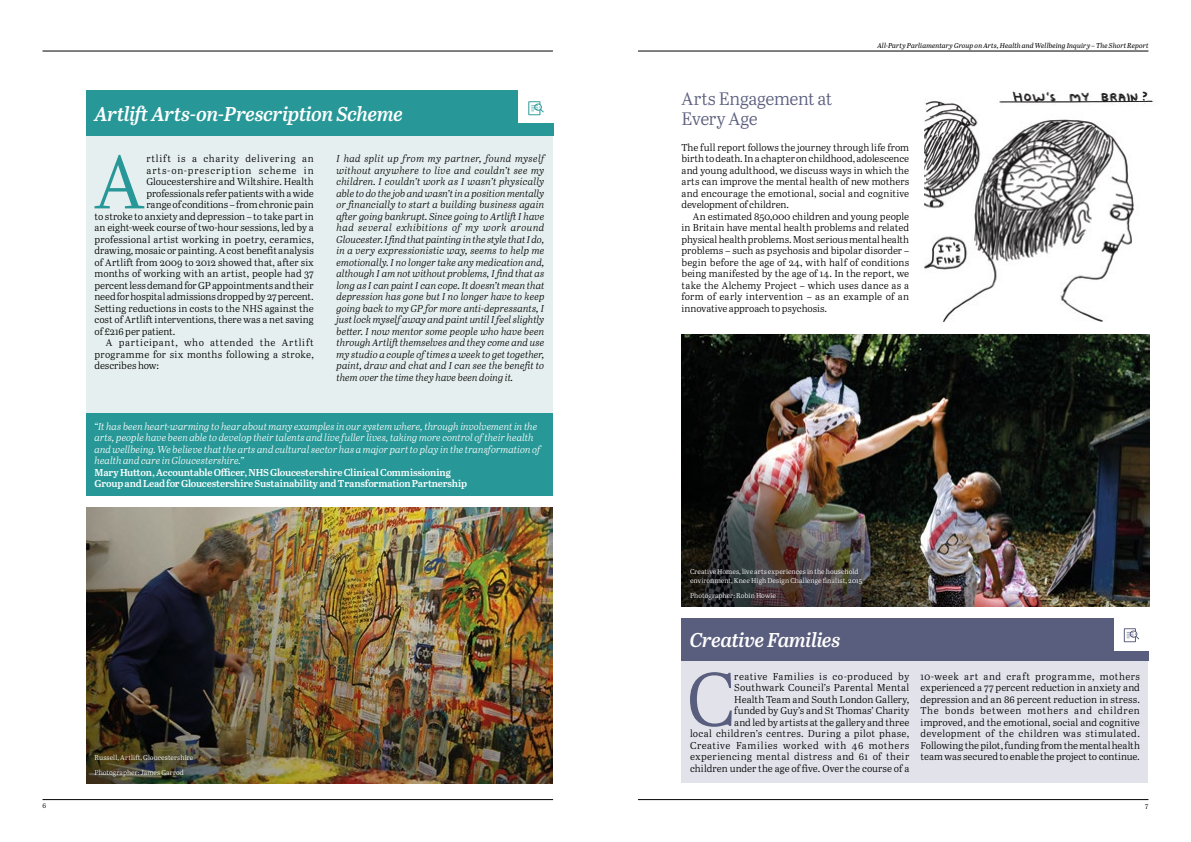
<style>
.page{position:relative;width:1191px;height:842px;background:#fff}
.page>*{position:absolute;margin:0;border:0;box-sizing:border-box;transform-origin:0 0}
.t1{font:75.7px "Abril Text Lt";color:#5a5e7e}
.t2{font:75.7px "Abril Text Lt";color:#279897}
.t3{font:italic 600 20px "Abril Text";letter-spacing:-.02em;color:#fff}
.t4{font:18px/20px "Abril Text Lt";letter-spacing:-.02em;color:#5a5e7e}
.t5{font:10px/11.5px "Abril Text Lt";letter-spacing:.01em;color:#000;text-align:justify}
.t6{font:italic 10px/11.5px "Abril Text Lt";color:#000;text-align:justify}
.t7{font:italic 10px/11.5px "Abril Text Lt";letter-spacing:-.005em;color:#fff}
.t8{font:600 10px/11.5px "Abril Text";letter-spacing:-.015em;color:#fff}
.t9{font:10px "Abril Text Lt";letter-spacing:-.01em;color:#000}
.t10{font:10px "Abril Text Lt";letter-spacing:-.015em;color:#000}
.t11{font:10px "Abril Text Lt";letter-spacing:.03em;color:#000}
.t12{font:10px "Abril Text Lt";letter-spacing:.065em;color:#000}
.t13{font:10px "Abril Text Lt";letter-spacing:.075em;color:#000}
.t14{font:10px "Abril Text Lt";letter-spacing:.08em;color:#000}
.t15{font:7px/14.7px "Abril Text Lt";letter-spacing:.01em;color:#fff}
.t16{font:italic 7px "Abril Text";letter-spacing:.005em;color:#000}
.t17{font:7px "Abril Text Lt";color:#000}
</style>
<div class="page">
<hr style="left:43px;top:51px;width:510px;height:1px;background:#000">
<hr style="left:638px;top:51px;width:510px;height:1px;background:#000">
<hr style="left:638px;top:799px;width:510px;height:1px;background:#000">
<hr style="left:43px;top:799px;width:510px;height:1px;background:#000">
<img style="left:86px;top:507px;width:467px;height:276px">
<img style="left:681px;top:335px;width:468px;height:271px">
<div style="left:681px;top:660px;width:467px;height:123px;background:#e2e2eb"></div>
<div style="left:681px;top:618px;width:467px;height:42px;background:#5a5e7e"></div>
<div style="left:86px;top:137px;width:467px;height:359px;background:#e6efef"></div>
<div style="left:86px;top:91px;width:467px;height:45px;background:#279897"></div>
<div style="left:518px;top:88px;width:37px;height:35px;background:#fff"></div>
<svg style="left:528px;top:101px;width:16px;height:14px"></svg>
<div style="left:1113px;top:617px;width:36px;height:33px;background:#fff"></div>
<svg style="left:1123px;top:628px;width:16px;height:14px"></svg>
<img style="left:924px;top:101px;width:210px;height:221px">
<img style="left:980px;top:91px;width:174px;height:21px">
<div style="left:86px;top:414px;width:467px;height:82px;background:#279897"></div>
<h2 class="t3" style="left:94px;top:99px;width:310px">Artlift Arts-on-Prescription Scheme</h2>
<h1 class="t2" style="left:94px;top:127px;width:52px">A</h1>
<p class="t13" style="left:146px;top:152px;width:169px">rtlift is a charity delivering an</p>
<p class="t14" style="left:146px;top:163px;width:169px">arts-on-prescription scheme in</p>
<p class="t5" style="left:146px;top:176px;width:169px">Gloucestershire and Wiltshire. Health</p>
<p class="t9" style="left:146px;top:186px;width:169px">professionals refer patients with a wide</p>
<p class="t5" style="left:146px;top:199px;width:169px">range of conditions – from chronic pain</p>
<p class="t5" style="left:94px;top:210px;width:221px">to stroke to anxiety and depression – to take part in</p>
<p class="t5" style="left:94px;top:222px;width:221px">an eight-week course of two-hour sessions, led by a</p>
<p class="t5" style="left:94px;top:233px;width:221px">professional artist working in poetry, ceramics,</p>
<p class="t5" style="left:94px;top:245px;width:221px">drawing, mosaic or painting. A cost benefit analysis</p>
<p class="t5" style="left:94px;top:256px;width:221px">of Artlift from 2009 to 2012 showed that, after six</p>
<p class="t5" style="left:94px;top:268px;width:221px">months of working with an artist, people had 37</p>
<p class="t10" style="left:94px;top:278px;width:221px">percent less demand for GP appointments and their</p>
<p class="t9" style="left:94px;top:290px;width:221px">need for hospital admissions dropped by 27 percent.</p>
<p class="t5" style="left:94px;top:302px;width:221px">Setting reductions in costs to the NHS against the</p>
<p class="t5" style="left:94px;top:314px;width:221px">cost of Artlift interventions, there was a net saving</p>
<p class="t10" style="left:94px;top:324px;width:82px">of £216 per patient.</p>
<p class="t12" style="left:106px;top:336px;width:209px">A participant, who attended the Artlift</p>
<p class="t11" style="left:94px;top:347px;width:221px">programme for six months following a stroke,</p>
<p class="t5" style="left:94px;top:360px;width:66px">describes how:</p>
<p class="t6" style="left:336px;top:153px;width:209px">I had split up from my partner, found myself without anywhere to live and couldn’t see my children. I couldn’t work as I wasn’t physically able to do the job and wasn’t in a position mentally or financially to start a building business again after going bankrupt. Since going to Artlift I have had several exhibitions of my work around Gloucester. I find that painting in the style that I do, in a very expressionistic way, seems to help me emotionally. I no longer take any medication and, although I am not without problems, I find that as long as I can paint I can cope. It doesn’t mean that depression has gone but I no longer have to keep going back to my GP for more anti-depressants, I just lock myself away and paint until I feel slightly better. I now mentor some people who have been through Artlift themselves and they come and use my studio a couple of times a week to get together, paint, draw and chat and I can see the benefit to them over the time they have been doing it.</p>
<p class="t7" style="left:94px;top:420px;width:447px">“It has been heart-warming to hear about many examples in our system where, through involvement in the arts, people have been able to develop their talents and live fuller lives, taking more control of their health and wellbeing. We believe that the arts and cultural sector has a major part to play in the transformation of health and care in Gloucestershire.”</p>
<p class="t8" style="left:94px;top:466px;width:374px">Mary Hutton, Accountable Officer, NHS Gloucestershire Clinical Commissioning<br>Group and Lead for Gloucestershire Sustainability and Transformation Partnership</p>
<p class="t15" style="left:94px;top:750px;width:100px">Russell, Artlift, Gloucestershire<br>Photographer: James Garrod</p>
<p class="t16" style="left:877px;top:41px;width:272px">All-Party Parliamentary Group on Arts, Health and Wellbeing Inquiry – The Short Report</p>
<h3 class="t4" style="left:681px;top:88px;width:152px">Arts Engagement at<br>Every Age</h3>
<p class="t5" style="left:681px;top:141px;width:229px">The full report follows the journey through life from birth to death. In a chapter on childhood, adolescence and young adulthood, we discuss ways in which the arts can improve the mental health of new mothers and encourage the emotional, social and cognitive development of children.</p>
<p class="t5" style="left:681px;top:210px;width:229px;text-indent:11px">An estimated 850,000 children and young people in Britain have mental health problems and related physical health problems. Most serious mental health problems – such as psychosis and bipolar disorder – begin before the age of 24, with half of conditions being manifested by the age of 14. In the report, we take the Alchemy Project – which uses dance as a form of early intervention – as an example of an innovative approach to psychosis.</p>
<p class="t15" style="left:690px;top:567px;width:174px;line-height:9px">Creative Homes, live arts experiences in the household environment, Knee High Design Challenge finalist, 2015</p>
<p class="t15" style="left:690px;top:587px;width:88px">Photographer: Robin Howie</p>
<h2 class="t3" style="left:690px;top:625px;width:152px">Creative Families</h2>
<h1 class="t1" style="left:686px;top:645px;width:50px">C</h1>
<p class="t5" style="left:690px;top:670px;width:221px;text-align:right">reative Families is co-produced by Southwark Council’s Parental Mental<br>Health Team and South London Gallery,<br>funded by Guy’s and St Thomas’ Charity<br>and led by artists at the gallery and three<br>local children’s centres. During a pilot phase, Creative Families worked with 46 mothers experiencing mental distress and 61 of their children under the age of five. Over the course of a</p>
<p class="t5" style="left:920px;top:670px;width:221px">10-week art and craft programme, mothers experienced a 77 percent reduction in anxiety and depression and an 86 percent reduction in stress.<br>The bonds between mothers and children improved, and the emotional, social and cognitive development of the children was stimulated.<br>Following the pilot, funding from the mental health team was secured to enable the project to continue.</p>
<p class="t17" style="left:43px;top:800px;width:5px">6</p>
<p class="t17" style="left:1145px;top:800px;width:5px">7</p>
</div>
